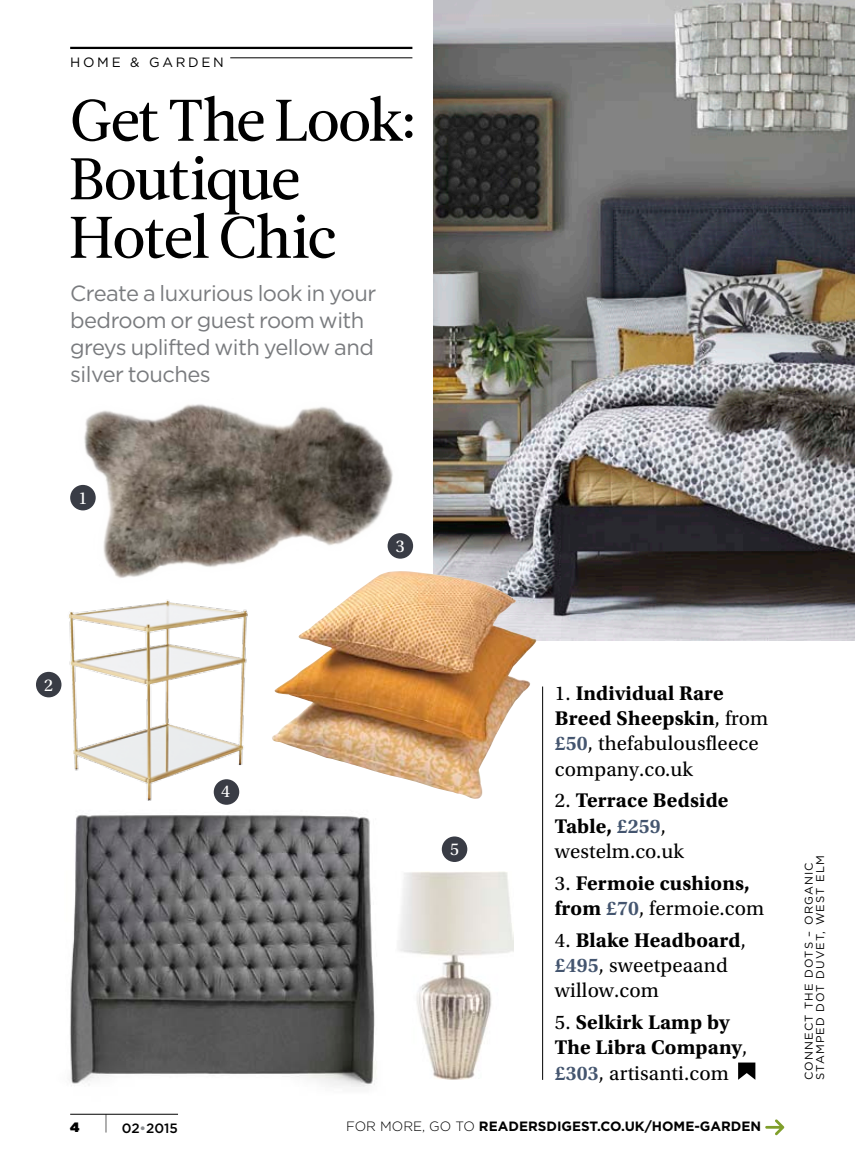
<style>
.page{position:relative;width:855px;height:1174px;background:#fff}
.page>*{position:absolute;margin:0;border:0;box-sizing:border-box;transform-origin:0 0}
.t1{font:58.5px/58.5px "Leitura News Roman 2";letter-spacing:-.025em;color:#000}
.t2{font:22.05px/27px "Gotham";letter-spacing:-.025em;color:#797b7e}
.t3{font:700 20.7px/25.2px "Utopia Std";letter-spacing:.01em;color:#000}
.t4{font:20.7px/25.2px "Utopia Std";letter-spacing:.01em;color:#000}
.t5{font:19.8px "Gotham";color:#000;scale:.44 1}
.t6{font:18px "Utopia Std";color:#fff}
.t7{font:700 13.5px "Gotham";color:#000}
.t8{font:300 13.5px "Gotham";color:#000}
.t9{font:13.5px "Gotham";color:#000}
.t10{font:500 13.5px "Gotham";letter-spacing:-.005em;color:#000}
.t11{font:900 13.5px "Gotham";color:#000}
.t12{font:11.25px/11.2px "Gotham";letter-spacing:.1em;color:#000}
.s1{color:#8a8d90}
.s2{font-weight:700}
.s3{font-weight:600;color:#44556f}
.s4{font-weight:400}
</style>
<div class="page">
<hr style="left:70px;top:1113px;width:108px;height:1px;background:#000">
<hr style="left:230px;top:57px;width:182px;height:1px;background:#000">
<hr style="left:70px;top:47px;width:342px;height:2px;background:#000">
<img style="left:434px;top:0;width:421px;height:640px">
<svg style="left:738px;top:1062px;width:17px;height:17px"></svg>
<div style="left:36px;top:672px;width:25px;height:25px;background:#393c45;border-radius:50%"></div>
<div style="left:442px;top:836px;width:25px;height:26px;background:#393c45;border-radius:50%"></div>
<hr style="left:542px;top:686px;width:1px;height:393px;background:#000">
<svg style="left:765px;top:1119px;width:19px;height:16px"></svg>
<img style="left:70px;top:804px;width:307px;height:283px">
<img style="left:272px;top:571px;width:210px;height:228px">
<img style="left:70px;top:404px;width:343px;height:215px">
<img style="left:398px;top:872px;width:115px;height:208px">
<img style="left:49px;top:587px;width:213px;height:217px">
<div style="left:214px;top:779px;width:25px;height:25px;background:#393c45;border-radius:50%"></div>
<p class="t9" style="left:70px;top:54px;width:14px">hom</p>
<p class="t9" style="left:112px;top:54px;width:114px">e &amp; Ga rd en</p>
<h1 class="t1" style="left:69px;top:92px;width:351px">Get The Look:<br>Boutique<br>Hotel Chic</h1>
<p class="t2" style="left:70px;top:279px;width:308px">Create a luxurious look in your bedroom or guest room with greys uplifted with yellow and silver touches</p>
<p class="t6" style="left:79px;top:488px;width:10px">1</p>
<p class="t6" style="left:396px;top:536px;width:10px">3</p>
<p class="t6" style="left:44px;top:675px;width:10px">2</p>
<p class="t6" style="left:221px;top:781px;width:10px">4</p>
<p class="t5" style="left:105px;top:1110px;width:7px">|</p>
<p class="t11" style="left:70px;top:1117px;width:11px">4</p>
<p class="t10" style="left:122px;top:1118px;width:58px">02<span class="s1">•</span>2015</p>
<p class="t6" style="left:450px;top:839px;width:10px">5</p>
<p class="t4" style="left:555px;top:681px;width:215px">1. <span class="s2">Individual Rare<br>Breed Sheepskin</span>, from <span class="s3">£50</span>, thefabulousfleece company.co.uk</p>
<p class="t3" style="left:555px;top:788px;width:175px"><span class="s4">2.</span> Terrace Bedside<br>Table, <span class="s3">£259</span><span class="s4">, westelm.co.uk</span></p>
<p class="t3" style="left:555px;top:870px;width:211px"><span class="s4">3.</span> Fermoie cushions, from <span class="s3">£70</span><span class="s4">, fermoie.com</span></p>
<p class="t4" style="left:555px;top:928px;width:193px">4. <span class="s2">Blake Headboard</span>, <span class="s3">£495</span>, sweetpeaand willow.com</p>
<p class="t3" style="left:555px;top:1010px;width:194px"><span class="s4">5.</span> Selkirk Lamp by<br>The Libra Company<span class="s4">, </span><span class="s3">£303</span><span class="s4">, artisanti.com</span></p>
<p class="t8" style="left:346px;top:1117px;width:173px">FOR MORE, GO TO <span class="s2">READER</span></p>
<p class="t7" style="left:538px;top:1117px;width:225px">SDIGEST.CO.UK/HOME-GARDEN</p>
<p class="t12" style="left:803px;top:1080px;width:224px;rotate:-90deg">Connect th e Dots – Organic<br>Stamped Dot Duvet, West Elm</p>
</div>
